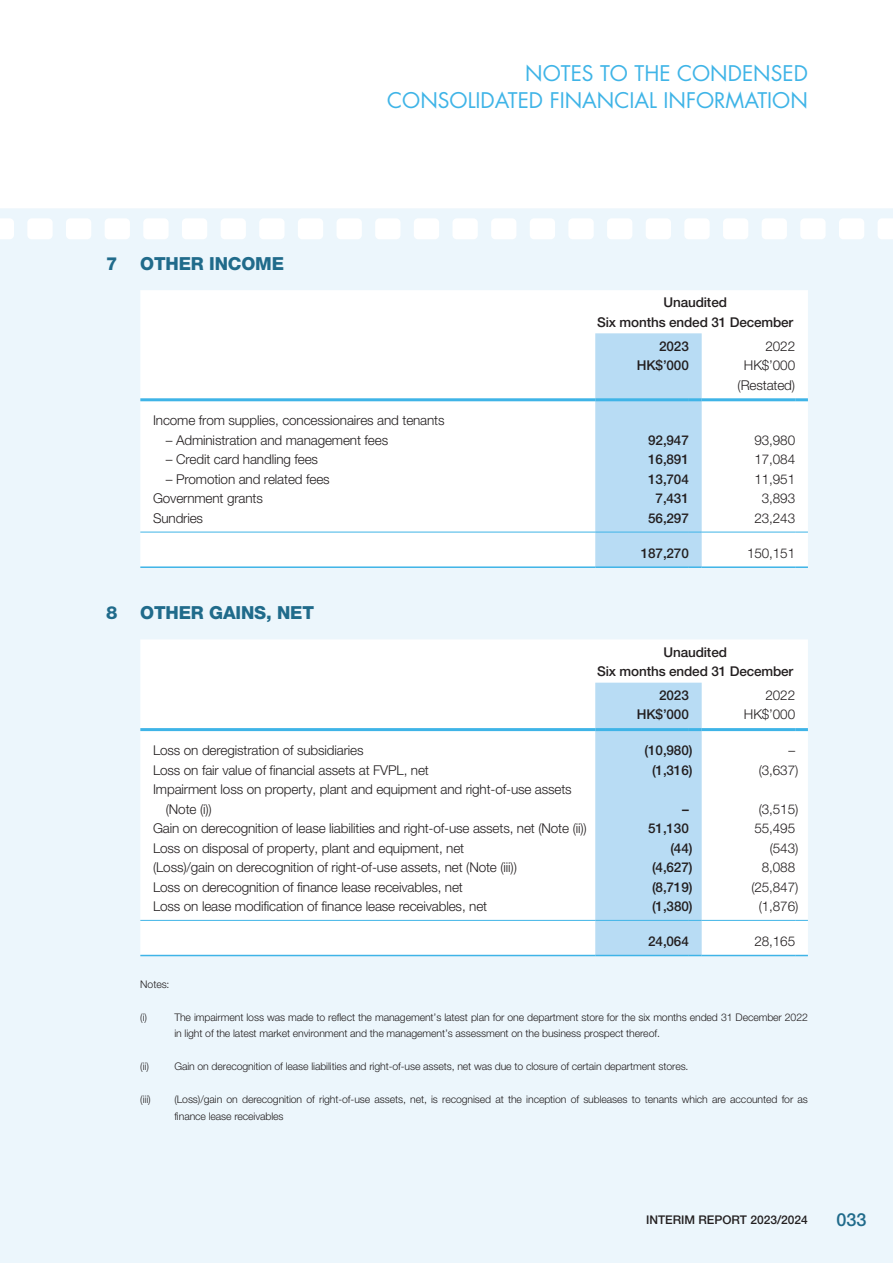
<style>
.page{position:relative;width:893px;height:1263px;background:#fff}
.page>*{position:absolute;margin:0;border:0;box-sizing:border-box;transform-origin:0 0}
.t1{font:21px/27px "Futura Std";color:#3fb4e7;text-align:right}
.t2{font:800 18px "Helvetica Neue LT Std";letter-spacing:-.01em;color:#206b8b}
.t3{font:500 18px "Helvetica Neue LT Std";color:#206b8b}
.t4{font:300 13.5px/19.5px "Helvetica Neue LT Std";letter-spacing:-.01em;color:#231f20;text-align:center}
.t5{font:500 13.5px/19.5px "Helvetica Neue LT Std";letter-spacing:-.01em;color:#231f20;text-align:center}
.t6{font:500 12px "Helvetica Neue LT Std";color:#231f20}
.t7{font:300 10.5px/16.5px "Helvetica Neue LT Std";letter-spacing:-.01em;color:#231f20}
</style>
<div class="page">
<div style="left:0;top:247px;width:893px;height:1016px;background:#ecf6fc"></div>
<svg style="left:0;top:208px;width:893px;height:39px"></svg>
<div style="left:140px;top:290px;width:668px;height:276px;background:#fff"></div>
<hr style="left:140px;top:398px;width:455px;height:3px;background:#3fb4e7">
<hr style="left:702px;top:398px;width:93px;height:3px;background:#3fb4e7">
<svg style="left:795px;top:398px;width:13px;height:3px"></svg>
<hr style="left:140px;top:532px;width:455px;height:1px;background:#3fb4e7">
<hr style="left:702px;top:532px;width:93px;height:1px;background:#3fb4e7">
<svg style="left:795px;top:532px;width:13px;height:1px"></svg>
<hr style="left:140px;top:566px;width:455px;height:2px;background:#3fb4e7">
<div style="left:595px;top:333px;width:107px;height:235px;background:#b8dcf4"></div>
<hr style="left:702px;top:566px;width:93px;height:2px;background:#3fb4e7">
<svg style="left:795px;top:566px;width:13px;height:2px"></svg>
<div style="left:140px;top:640px;width:668px;height:315px;background:#fff"></div>
<hr style="left:140px;top:728px;width:455px;height:3px;background:#3fb4e7">
<hr style="left:702px;top:728px;width:93px;height:3px;background:#3fb4e7">
<svg style="left:795px;top:728px;width:13px;height:3px"></svg>
<hr style="left:140px;top:920px;width:455px;height:1px;background:#3fb4e7">
<hr style="left:702px;top:920px;width:93px;height:1px;background:#3fb4e7">
<svg style="left:795px;top:920px;width:13px;height:1px"></svg>
<hr style="left:140px;top:955px;width:455px;height:1px;background:#3fb4e7">
<div style="left:595px;top:683px;width:107px;height:273px;background:#b8dcf4"></div>
<hr style="left:702px;top:955px;width:93px;height:1px;background:#3fb4e7">
<svg style="left:795px;top:955px;width:13px;height:1px"></svg>
<h2 class="t2" style="left:106px;top:253px;width:13px">7</h2>
<h2 class="t2" style="left:140px;top:253px;width:83px">OTHER INCOME</h2>
<h1 class="t1" style="left:387px;top:60px;width:422px">NOTES TO THE CONDENSED<br>CONSOLIDATED FINANCIAL INFORMATION</h1>
<p class="t5" style="left:597px;top:293px;width:198px">Unaudited<br>Six months ended 31 December</p>
<p class="t5" style="left:659px;top:336px;width:31px">2023</p>
<p class="t4" style="left:765px;top:336px;width:31px">2022</p>
<p class="t5" style="left:637px;top:355px;width:53px">HK$’000</p>
<p class="t4" style="left:738px;top:355px;width:59px">HK$’000 (Restated)</p>
<p class="t4" style="left:153px;top:411px;width:293px">Income from supplies, concessionaires and tenants</p>
<p class="t4" style="left:166px;top:430px;width:224px">– Administration and management fees</p>
<p class="t5" style="left:648px;top:430px;width:42px">92,947</p>
<p class="t4" style="left:755px;top:430px;width:42px">93,980</p>
<p class="t4" style="left:166px;top:450px;width:154px">– Credit card handling fees</p>
<p class="t5" style="left:648px;top:450px;width:42px">16,891</p>
<p class="t4" style="left:755px;top:450px;width:42px">17,084</p>
<p class="t4" style="left:166px;top:469px;width:165px">– Promotion and related fees</p>
<p class="t5" style="left:648px;top:469px;width:42px">13,704</p>
<p class="t4" style="left:755px;top:469px;width:42px">11,951</p>
<p class="t4" style="left:153px;top:489px;width:111px">Government grants</p>
<p class="t5" style="left:656px;top:489px;width:35px">7,431</p>
<p class="t4" style="left:762px;top:489px;width:35px">3,893</p>
<p class="t4" style="left:153px;top:508px;width:52px">Sundries</p>
<p class="t5" style="left:648px;top:508px;width:42px">56,297</p>
<p class="t4" style="left:755px;top:508px;width:42px">23,243</p>
<p class="t5" style="left:641px;top:543px;width:49px">187,270</p>
<p class="t4" style="left:747px;top:543px;width:49px">150,151</p>
<h2 class="t2" style="left:106px;top:602px;width:13px">8</h2>
<h2 class="t2" style="left:140px;top:602px;width:82px">OTHER GAINS</h2>
<h2 class="t2" style="left:266px;top:602px;width:24px">, NET</h2>
<p class="t5" style="left:597px;top:642px;width:198px">Unaudited<br>Six months ended 31 December</p>
<p class="t5" style="left:659px;top:685px;width:31px">2023</p>
<p class="t4" style="left:765px;top:685px;width:31px">2022</p>
<p class="t5" style="left:637px;top:705px;width:53px">HK$’000</p>
<p class="t4" style="left:744px;top:704px;width:53px">HK$’000</p>
<p class="t4" style="left:153px;top:740px;width:212px">Loss on deregistration of subsidiaries</p>
<p class="t5" style="left:645px;top:741px;width:49px">(10,980)</p>
<p class="t4" style="left:788px;top:740px;width:8px">–</p>
<p class="t4" style="left:153px;top:760px;width:277px">Loss on fair value of financial assets at FVPL, net</p>
<p class="t5" style="left:652px;top:760px;width:42px">(1,316)</p>
<p class="t4" style="left:759px;top:760px;width:41px">(3,637)</p>
<p class="t4" style="left:166px;top:779px;width:407px;text-align:left;text-indent:-13px">Impairment loss on property, plant and equipment and right-of-use assets (Note (i))</p>
<p class="t5" style="left:682px;top:799px;width:8px">–</p>
<p class="t4" style="left:759px;top:799px;width:41px">(3,515)</p>
<p class="t4" style="left:153px;top:818px;width:435px">Gain on derecognition of lease liabilities and right-of-use assets, net (Note (ii))</p>
<p class="t5" style="left:648px;top:818px;width:42px">51,130</p>
<p class="t4" style="left:755px;top:818px;width:42px">55,495</p>
<p class="t4" style="left:153px;top:838px;width:313px">Loss on disposal of property, plant and equipment, net</p>
<p class="t5" style="left:670px;top:838px;width:24px">(44)</p>
<p class="t4" style="left:770px;top:838px;width:30px">(543)</p>
<p class="t4" style="left:153px;top:857px;width:365px">(Loss)/gain on derecognition of right-of-use assets, net (Note (iii))</p>
<p class="t5" style="left:652px;top:857px;width:42px">(4,627)</p>
<p class="t4" style="left:762px;top:857px;width:35px">8,088</p>
<p class="t4" style="left:153px;top:877px;width:311px">Loss on derecognition of finance lease receivables, net</p>
<p class="t5" style="left:652px;top:877px;width:42px">(8,719)</p>
<p class="t4" style="left:751px;top:877px;width:48px">(25,847)</p>
<p class="t4" style="left:153px;top:896px;width:336px">Loss on lease modification of finance lease receivables, net</p>
<p class="t5" style="left:652px;top:896px;width:42px">(1,380)</p>
<p class="t4" style="left:759px;top:896px;width:41px">(1,876)</p>
<p class="t5" style="left:648px;top:931px;width:42px">24,064</p>
<p class="t4" style="left:755px;top:931px;width:42px">28,165</p>
<p class="t7" style="left:140px;top:975px;width:31px">Notes:</p>
<p class="t7" style="left:140px;top:1008px;width:8px">(i)</p>
<p class="t7" style="left:174px;top:1008px;width:635px">The impairment loss was made to reflect the management’s latest plan for one department store for the six months ended 31 December 2022 in light of the latest market environment and the management’s assessment on the business prospect thereof.</p>
<p class="t7" style="left:140px;top:1058px;width:10px">(ii)</p>
<p class="t7" style="left:174px;top:1058px;width:516px">Gain on derecognition of lease liabilities and right-of-use assets, net was due to closure of certain department stores.</p>
<p class="t7" style="left:140px;top:1091px;width:12px">(iii)</p>
<p class="t7" style="left:174px;top:1091px;width:635px">(Loss)/gain on derecognition of right-of-use assets, net, is recognised at the inception of subleases to tenants which are accounted for as finance lease receivables</p>
<p class="t6" style="left:646px;top:1213px;width:163px">INTERIM REPORT 2023/2024</p>
<h2 class="t3" style="left:836px;top:1209px;width:32px">033</h2>
</div>
